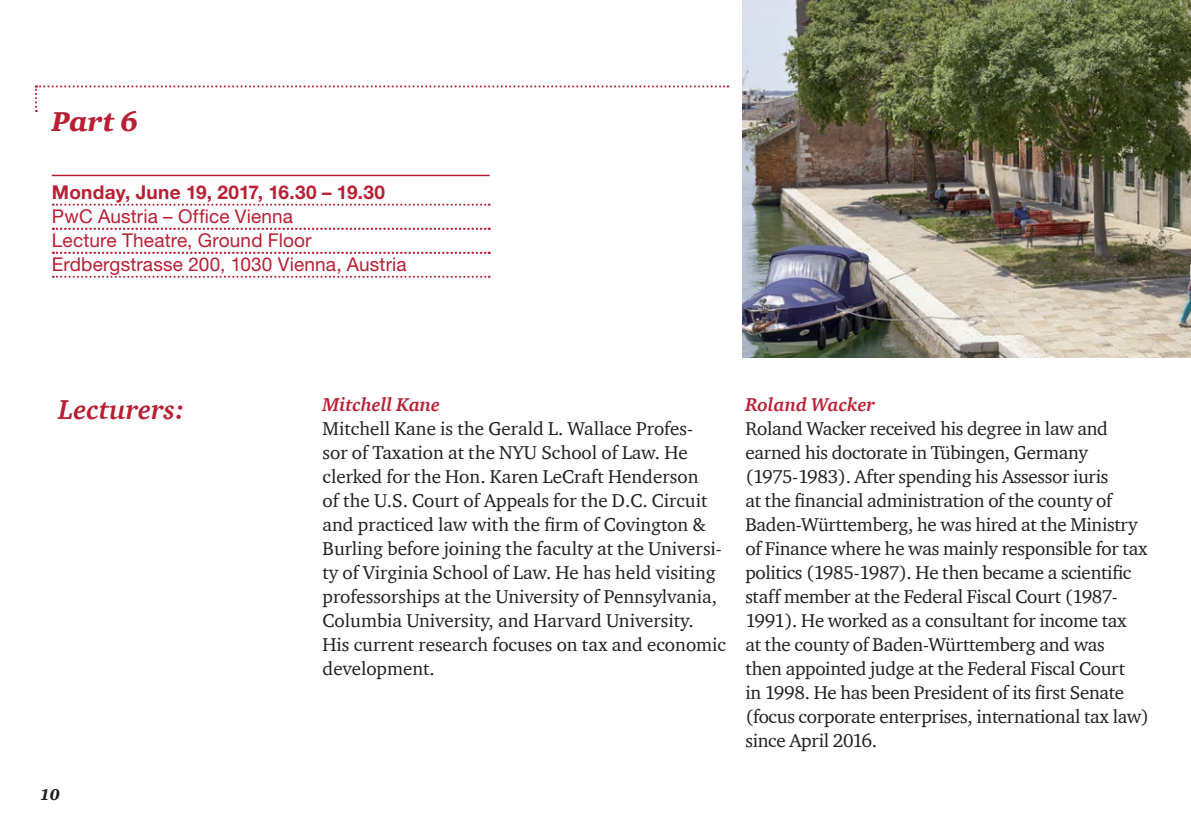
<style>
.page{position:relative;width:1191px;height:840px;background:#fff}
.page>*{position:absolute;margin:0;border:0;box-sizing:border-box;transform-origin:0 0}
.t1{font:italic 700 28px "ITC Charter Com";color:#b91f33}
.t2{font:italic 900 28px "ITC Charter Com";color:#b91f33}
.t3{font:19px/24px "ITC Charter Com";letter-spacing:-.015em;color:#231f20}
.t4{font:19px/24px "Helvetica Neue LT Pro";letter-spacing:.01em;color:#b91f33}
.t5{font:700 19px "Helvetica Neue LT Pro";letter-spacing:.015em;color:#b91f33}
.t6{font:italic 700 19px "ITC Charter Com";color:#b91f33}
.t7{font:italic 900 16px "ITC Charter Com";color:#231f20}
</style>
<div class="page">
<svg style="left:35px;top:85px;width:693px;height:27px"></svg>
<hr style="left:52px;top:174px;width:438px;height:2px;background:#b91f33">
<svg style="left:53px;top:203px;width:437px;height:2px"></svg>
<svg style="left:53px;top:227px;width:437px;height:2px"></svg>
<svg style="left:53px;top:251px;width:437px;height:2px"></svg>
<svg style="left:53px;top:275px;width:437px;height:2px"></svg>
<img style="left:742px;top:0;width:449px;height:357px">
<h1 class="t2" style="left:52px;top:104px;width:88px">Part 6</h1>
<p class="t5" style="left:52px;top:180px;width:335px">Monday, June 19, 2017, 16.30 – 19.30</p>
<p class="t4" style="left:52px;top:203px;width:356px">PwC Austria – Office Vienna<br>Lecture Theatre, Ground Floor<br>Erdbergstrasse 200, 1030 Vienna, Austria</p>
<h1 class="t1" style="left:59px;top:392px;width:128px">Lecturers:</h1>
<p class="t7" style="left:40px;top:784px;width:22px">10</p>
<p class="t6" style="left:322px;top:393px;width:119px">Mitchell Kane</p>
<p class="t3" style="left:322px;top:416px;width:405px">Mitchell Kane is the Gerald L. Wallace Profes-<br>sor of Taxation at the NYU School of Law. He clerked for the Hon. Karen LeCraft Henderson<br>of the U.S. Court of Appeals for the D.C. Circuit and practiced law with the firm of Covington &amp; Burling before joining the faculty at the Universi&shy;ty of Virginia School of Law. He has held visiting professorships at the University of Pennsylvania, Columbia University, and Harvard University.<br>His current research focuses on tax and economic development.</p>
<p class="t6" style="left:745px;top:393px;width:131px">Roland Wacker</p>
<p class="t3" style="left:745px;top:416px;width:405px">Roland Wacker received his degree in law and earned his doctorate in Tübingen, Germany (1975-1983). After spending his Assessor iuris<br>at the financial administration of the county of Baden-Württemberg, he was hired at the Ministry of Finance where he was mainly responsible for tax politics (1985-1987). He then became a scientific staff member at the Federal Fiscal Court (1987- 1991). He worked as a consultant for income tax<br>at the county of Baden-Württemberg and was<br>then appointed judge at the Federal Fiscal Court<br>in 1998. He has been President of its first Senate (focus corporate enterprises, international tax law) since April 2016.</p>
</div>
